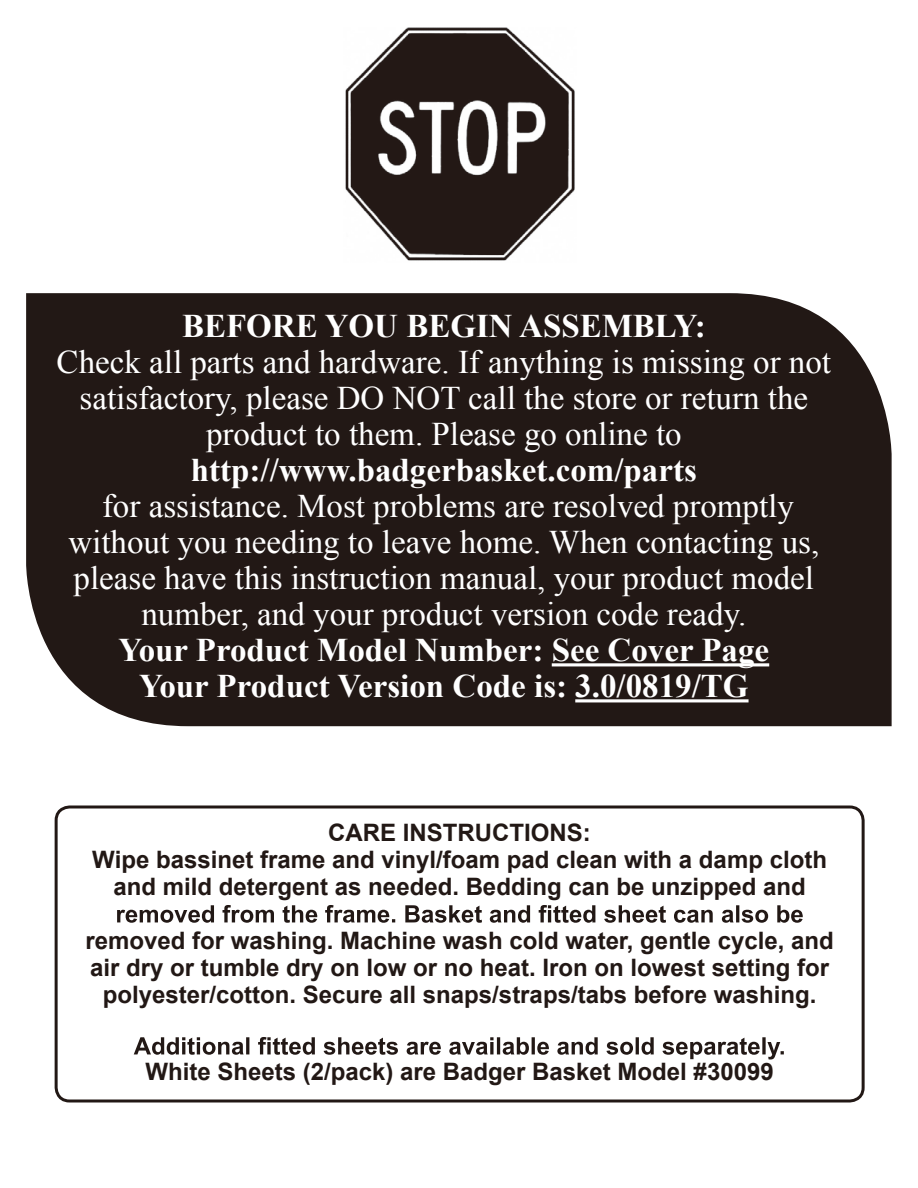
<style>
.page{position:relative;width:918px;height:1188px;background:#fff}
.page>*{position:absolute;margin:0;border:0;box-sizing:border-box;transform-origin:0 0}
.t1{font:33px/36px "Times New Roman";color:#fff;text-align:center}
.t2{font:700 33px/36px "Times New Roman";color:#fff;text-align:center}
.t3{font:700 24px/27px "Arial";color:#221815;text-align:center}
</style>
<div class="page">
<svg style="left:117px;top:905px;width:686px;height:18px"></svg>
<svg style="left:134px;top:1037px;width:650px;height:23px"></svg>
<div style="left:55px;top:806px;width:810px;height:296px;border:3px solid #221815;border-radius:14px"></div>
<img style="left:345px;top:27px;width:230px;height:234px">
<div style="left:26px;top:293px;width:866px;height:433px;background:#221815"></div>
<hr style="left:549px;top:556px;width:279px;height:2px;background:#221815">
<hr style="left:74px;top:592px;width:748px;height:2px;background:#221815">
<hr style="left:141px;top:628px;width:605px;height:2px;background:#221815">
<hr style="left:552px;top:663px;width:217px;height:3px;background:#fff">
<hr style="left:575px;top:699px;width:174px;height:3px;background:#fff">
<h1 class="t2" style="left:182px;top:307px;width:525px">BEFORE YOU BEGIN ASSEMBLY:</h1>
<h1 class="t1" style="left:57px;top:344px;width:776px">Check all parts and hardware. If anything is missing or not satisfactory, please DO NOT call the store or return the product to them. Please go online to</h1>
<h1 class="t2" style="left:191px;top:451px;width:508px">http://www.badgerbasket.com/parts</h1>
<h1 class="t1" style="left:68px;top:488px;width:752px">for assistance. Most problems are resolved promptly without you needing to leave home. When contacting us, please have this instruction manual, your product model number, and your product version code ready.</h1>
<h1 class="t2" style="left:119px;top:631px;width:652px">Your Product Model Number: See Cover Page<br>Your Product Version Code is: 3.0/0819/TG</h1>
<p class="t3" style="left:92px;top:820px;width:736px">CARE INSTRUCTIONS:<br>Wipe bassinet frame and vinyl/foam pad clean with a damp cloth and mild detergent as needed. Bedding can be unzipped and</p>
<p class="t3" style="left:86px;top:928px;width:750px">removed for washing. Machine wash cold water, gentle cycle, and air dry or tumble dry on low or no heat. Iron on lowest setting for polyester/cotton. Secure all snaps/straps/tabs before washing.</p>
<p class="t3" style="left:146px;top:1059px;width:630px">White Sheets (2/pack) are Badger Basket Model #30099</p>
</div>
